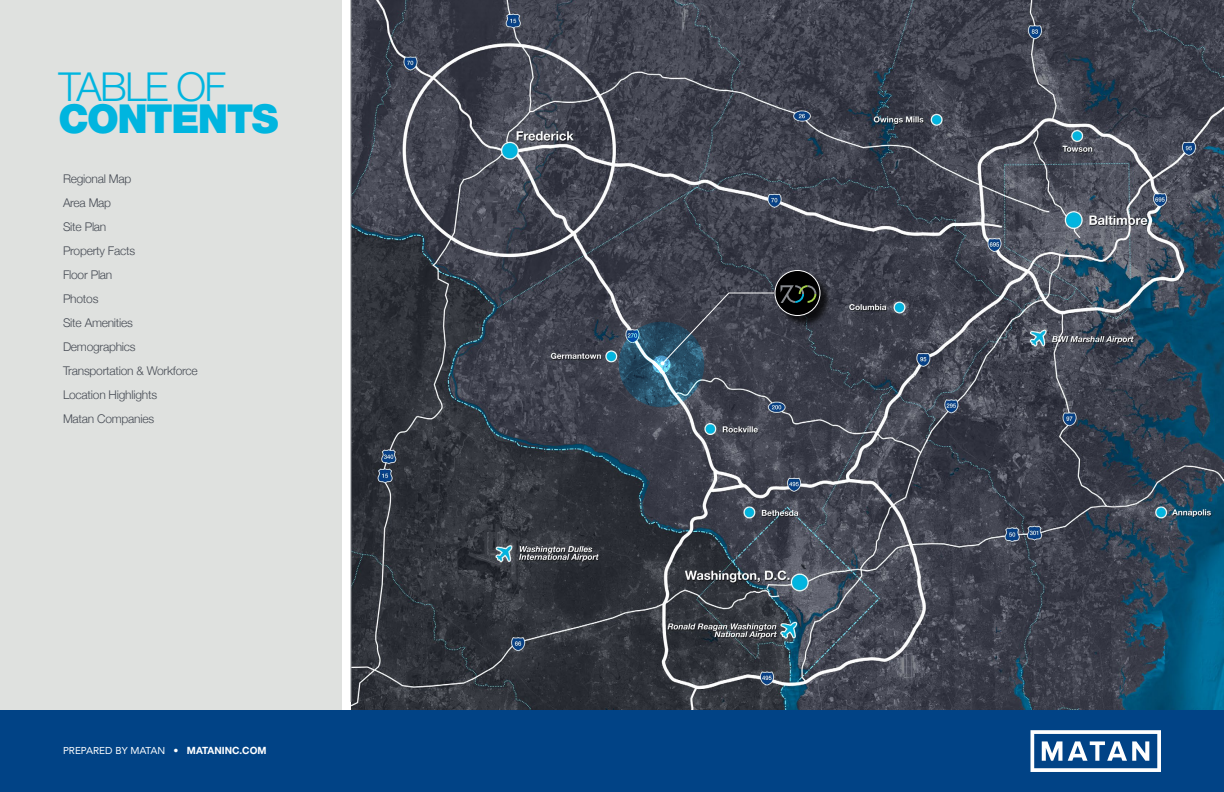
<style>
.page{position:relative;width:1224px;height:792px;background:#fff}
.page>*{position:absolute;margin:0;border:0;box-sizing:border-box;transform-origin:0 0}
.t1{font:900 40px "Helvetica Neue LT Std";letter-spacing:-.04em;color:#00b5df}
.t2{font:300 40px "Helvetica Neue LT Std";letter-spacing:-.04em;color:#00b5df}
.t3{font:300 12px/24px "Helvetica Neue";letter-spacing:-.02em;color:#474c55}
.t4{font:10px "Avenir";color:#fff}
.s1{font-family:"Helvetica Neue LT Std";font-weight:700}
</style>
<div class="page">
<img style="left:351px;top:0;width:873px;height:711px">
<svg style="left:619px;top:322px;width:85px;height:85px;background:#355e76"></svg>
<svg style="left:652px;top:355px;width:18px;height:18px"></svg>
<div style="left:776px;top:272px;width:56px;height:56px;background:#000;opacity:.75"></div>
<div style="left:775px;top:270px;width:45px;height:46px;background:#000;border-radius:50%"></div>
<div style="left:775px;top:270px;width:45px;height:46px;border:1px solid #fff;border-radius:50%"></div>
<svg style="left:661px;top:285px;width:155px;height:80px;background:#3b424d"></svg>
<div style="left:0;top:0;width:342px;height:792px;background:#dfe1df"></div>
<hr style="left:350px;top:0;width:2px;height:702px;background:#878a8f">
<div style="left:0;top:711px;width:1224px;height:81px;background:#014386"></div>
<svg style="left:1030px;top:730px;width:131px;height:42px"></svg>
<h1 class="t2" style="left:58px;top:62px;width:169px">TABLE OF</h1>
<h1 class="t1" style="left:58px;top:94px;width:221px">CONTENTS</h1>
<p class="t3" style="left:63px;top:165px;width:136px">Regional Map<br>Area Map<br>Site Plan<br>Property Facts<br>Floor Plan<br>Photos<br>Site Amenities<br>Demographics<br>Transportation &amp; Workforce<br>Location Highlights<br>Matan Companies</p>
<p class="t4" style="left:63px;top:743px;width:205px">PREPARED BY MATAN • <span class="s1">MATANINC.COM</span></p>
</div>
